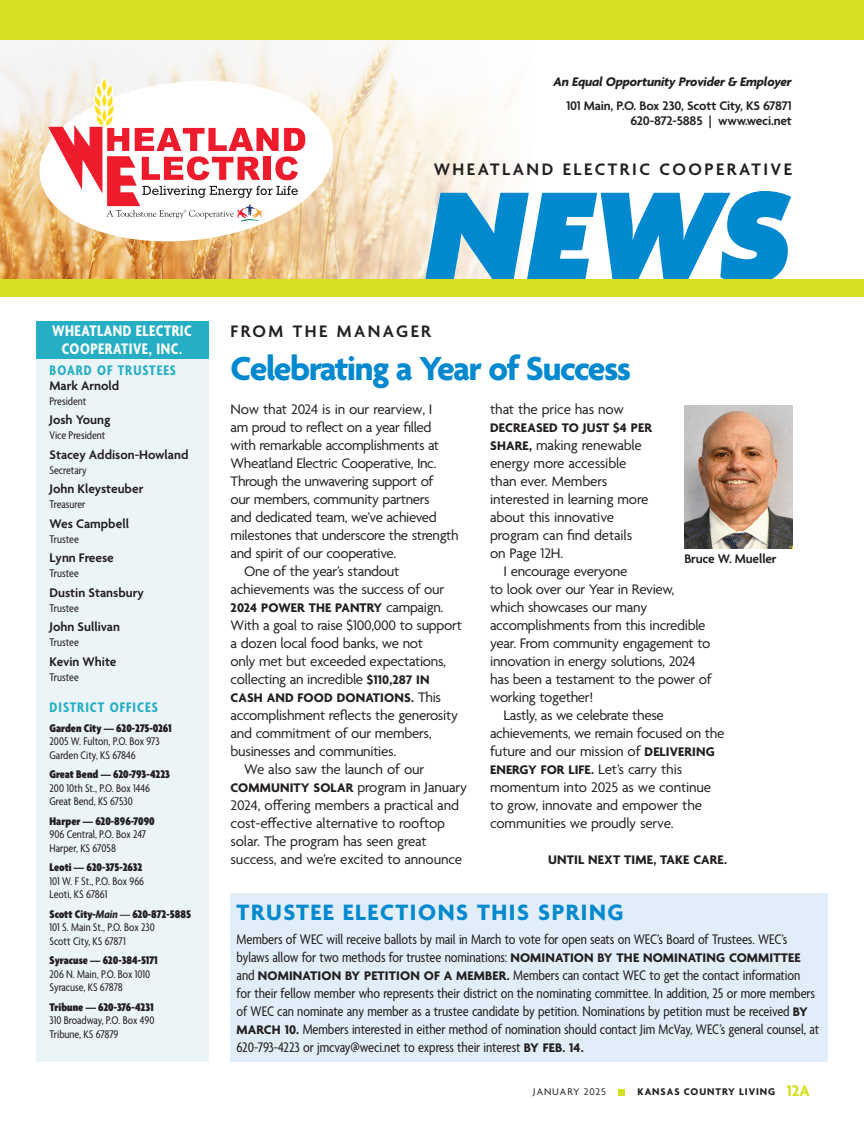
<style>
.page{position:relative;width:864px;height:1134px;background:#fff}
.page>*{position:absolute;margin:0;border:0;box-sizing:border-box;transform-origin:0 0}
.NEWS_header{font:italic 900 141.15px "Agenda";color:#0089cf}
.Co-op_Headline{font:700 36px "Agenda";letter-spacing:-.035em;color:#0089cf}
.Co-op_Box_Headline{font:700 24px "Agenda";letter-spacing:.065em;color:#0089cf}
.Co-op_Column_Name{font:600 18px "Agenda";letter-spacing:.14em;color:#231f20}
.A_Sidebar_Header{font:700 condensed 16.5px/18px "Agenda";letter-spacing:.03em;color:#fff;text-align:center}
.Co-op_Text__no_hyphens{font:15px/18px "Agenda";letter-spacing:-.02em;color:#231f20}
.Co-op_Box_Text_no_indent{font:condensed 15px/18px "Agenda";letter-spacing:-.005em;color:#231f20}
.Co-op_Text_no_indent{font:15px/18px "Agenda";letter-spacing:-.025em;color:#231f20}
.A_Sidebar_Subhead{font:700 condensed 15px "Agenda";letter-spacing:.07em;color:#26afc4}
.Co-op_Text__no_hyphens-2{font:700 13.5px "Agenda";letter-spacing:.01em;color:#231f20}
.A_Sidebar_Names_List{font:600 13.5px "Agenda";color:#231f20}
.Caption{font:600 13.5px "Agenda";letter-spacing:-.015em;color:#231f20}
.Caption-2{font:italic 700 13.5px "Agenda";letter-spacing:-.015em;color:#231f20}
.A_Sidebar_Names_List-2{font:condensed 12px/13.5px "Agenda";color:#231f20}
.t1{font:700 10.5px "Agenda";letter-spacing:.09em;color:#231f20}
.t2{font:10.5px "Agenda";letter-spacing:.09em;color:#231f20}
.s1{font-weight:900}
.s2{font-weight:700;font-style:italic}
.s3{font-weight:400;font-size:15px}
.s4{font-weight:700;font-size:13.5px}
.s5{font-weight:700;font-stretch:normal;font-size:13.5px}
.s6{font-size:16.5px;color:#d6df21}
</style>
<div class="page">
<img style="left:0;top:40px;width:520px;height:239px">
<div style="left:36px;top:324px;width:172px;height:738px;background:#ebf4f7"></div>
<div style="left:36px;top:321px;width:172px;height:37px;background:#26afc4"></div>
<div style="left:0;top:279px;width:864px;height:18px;background:#d6df21"></div>
<img style="left:684px;top:405px;width:108px;height:144px">
<svg style="left:37px;top:74px;width:300px;height:174px"></svg>
<svg style="left:48px;top:79px;width:257px;height:143px"></svg>
<div style="left:231px;top:893px;width:597px;height:169px;background:#e1edf8"></div>
<div style="left:618px;top:1089px;width:7px;height:6px;background:#d6df21"></div>
<div style="left:0;top:0;width:864px;height:40px;background:#d6df21"></div>
<p class="A_Sidebar_Header" style="left:52px;top:323px;width:141px">WHEATLAND ELECTRIC<br>COOPERATIVE, INC.</p>
<p class="A_Sidebar_Subhead" style="left:50px;top:362px;width:128px">BOARD OF TRUSTEES</p>
<p class="A_Sidebar_Names_List" style="left:50px;top:378px;width:71px">Mark Arnold</p>
<p class="A_Sidebar_Names_List-2" style="left:50px;top:395px;width:38px">President</p>
<p class="A_Sidebar_Names_List" style="left:50px;top:413px;width:62px">Josh Young</p>
<p class="A_Sidebar_Names_List-2" style="left:50px;top:429px;width:57px">Vice President</p>
<p class="A_Sidebar_Names_List" style="left:50px;top:447px;width:140px">Stacey Addison-Howland</p>
<p class="A_Sidebar_Names_List-2" style="left:50px;top:464px;width:39px">Secretary</p>
<p class="A_Sidebar_Names_List" style="left:50px;top:482px;width:95px">John Kleysteuber</p>
<p class="A_Sidebar_Names_List-2" style="left:50px;top:498px;width:38px">Treasurer</p>
<p class="A_Sidebar_Names_List" style="left:50px;top:516px;width:81px">Wes Campbell</p>
<p class="A_Sidebar_Names_List-2" style="left:50px;top:533px;width:31px">Trustee</p>
<p class="A_Sidebar_Names_List" style="left:50px;top:551px;width:66px">Lynn Freese</p>
<p class="A_Sidebar_Names_List-2" style="left:50px;top:567px;width:31px">Trustee</p>
<p class="A_Sidebar_Names_List" style="left:50px;top:585px;width:96px">Dustin Stansbury</p>
<p class="A_Sidebar_Names_List-2" style="left:50px;top:602px;width:31px">Trustee</p>
<p class="A_Sidebar_Names_List" style="left:50px;top:620px;width:72px">John Sullivan</p>
<p class="A_Sidebar_Names_List-2" style="left:50px;top:636px;width:31px">Trustee</p>
<p class="A_Sidebar_Names_List" style="left:50px;top:654px;width:69px">Kevin White</p>
<p class="A_Sidebar_Names_List-2" style="left:50px;top:671px;width:31px">Trustee</p>
<p class="A_Sidebar_Subhead" style="left:50px;top:699px;width:110px">DISTRICT OFFICES</p>
<p class="A_Sidebar_Names_List-2" style="left:50px;top:722px;width:124px"><span class="s1">Garden City — 620-275-0261<br></span>2005 W. Fulton, P.O. Box 973<br>Garden City, KS 67846</p>
<p class="A_Sidebar_Names_List-2" style="left:50px;top:768px;width:122px"><span class="s1">Great Bend — 620-793-4223<br></span>200 10th St., P.O. Box 1446<br>Great Bend, KS 67530</p>
<p class="A_Sidebar_Names_List-2" style="left:50px;top:815px;width:107px"><span class="s1">Harper — 620-896-7090<br></span>906 Central, P.O. Box 247<br>Harper, KS 67058</p>
<p class="A_Sidebar_Names_List-2" style="left:50px;top:861px;width:96px"><span class="s1">Leoti — 620-375-2632<br></span>101 W. F St., P.O. Box 966<br>Leoti, KS 67861</p>
<p class="A_Sidebar_Names_List-2" style="left:50px;top:908px;width:143px"><span class="s1">Scott City-</span><span class="s2">Main —</span> <span class="s1">620-872-5885<br></span>101 S. Main St., P.O. Box 230<br>Scott City, KS 67871</p>
<p class="A_Sidebar_Names_List-2" style="left:50px;top:954px;width:110px"><span class="s1">Syracuse — 620-384-5171<br></span>206 N. Main, P.O. Box 1010<br>Syracuse, KS 67878</p>
<p class="A_Sidebar_Names_List-2" style="left:50px;top:1001px;width:106px;text-align:justify"><span class="s1">Tribune — 620-376-4231<br></span>310 Broadway, P.O. Box 490<br>Tribune, KS 67879</p>
<p class="Caption-2" style="left:554px;top:75px;width:240px">An Equal Opportunity Provider &amp; Employer</p>
<p class="Caption" style="left:566px;top:99px;width:227px">101 Main, P.O. Box 230, Scott City, KS 67871</p>
<p class="Caption" style="left:631px;top:114px;width:163px">620-872-5885 | www.weci.net</p>
<p class="Co-op_Column_Name" style="left:434px;top:159px;width:360px">WHEATLAND ELECTRIC COOPERATIVE</p>
<p class="NEWS_header" style="left:426px;top:162px;width:368px">NEWS</p>
<p class="Co-op_Column_Name" style="left:231px;top:321px;width:202px">FROM THE MANAGER</p>
<p class="Co-op_Headline" style="left:231px;top:349px;width:402px">Celebrating a Year of Success</p>
<p class="Co-op_Text_no_indent" style="left:231px;top:401px;width:230px">Now that 2024 is in our rearview, I<br>am proud to reflect on a year filled with remarkable accomplishments at Wheatland Electric Cooperative, Inc.<br>Through the unwavering support of<br>our members, community partners<br>and dedicated team, we’ve achieved milestones that underscore the strength and spirit of our cooperative.</p>
<p class="Co-op_Text__no_hyphens" style="left:231px;top:563px;width:215px;text-indent:14px">One of the year’s standout achievements was the success of our</p>
<p class="Co-op_Text__no_hyphens-2" style="left:231px;top:600px;width:214px">2024 POWER THE PANTRY <span class="s3">campaign.</span></p>
<p class="Co-op_Text__no_hyphens" style="left:231px;top:617px;width:233px">With a goal to raise $100,000 to support a dozen local food banks, we not<br>only met but exceeded expectations, collecting an incredible <span class="s4">$110,287 IN</span></p>
<p class="Co-op_Text__no_hyphens-2" style="left:231px;top:690px;width:212px">CASH AND FOOD DONATIONS. <span class="s3">This</span></p>
<p class="Co-op_Text__no_hyphens" style="left:231px;top:707px;width:229px">accomplishment reflects the generosity and commitment of our members, businesses and communities.</p>
<p class="Co-op_Text__no_hyphens" style="left:231px;top:761px;width:238px;text-indent:14px">We also saw the launch of our <span class="s4">COMMUNITY SOLAR</span> program in January 2024, offering members a practical and cost-effective alternative to rooftop solar. The program has seen great success, and we’re excited to announce</p>
<p class="Co-op_Text__no_hyphens" style="left:490px;top:401px;width:135px">that the price has now</p>
<p class="Co-op_Text__no_hyphens-2" style="left:490px;top:420px;width:163px">DECREASED TO JUST $4 PER</p>
<p class="Co-op_Text__no_hyphens" style="left:490px;top:437px;width:160px"><span class="s4">SHARE,</span> making renewable energy more accessible than ever. Members interested in learning more about this innovative program can find details on Page 12H.</p>
<p class="Co-op_Text__no_hyphens" style="left:490px;top:563px;width:223px;text-indent:14px">I encourage everyone<br>to look over our Year in Review, which showcases our many accomplishments from this incredible year. From community engagement to innovation in energy solutions, 2024 has been a testament to the power of working together!</p>
<p class="Co-op_Text__no_hyphens" style="left:490px;top:707px;width:236px;text-indent:14px">Lastly, as we celebrate these achievements, we remain focused on the future and our mission of <span class="s4">DELIVERING</span></p>
<p class="Co-op_Text__no_hyphens-2" style="left:490px;top:762px;width:194px">ENERGY FOR LIFE. <span class="s3">Let’s carry this</span></p>
<p class="Co-op_Text__no_hyphens" style="left:490px;top:779px;width:223px">momentum into 2025 as we continue to grow, innovate and empower the communities we proudly serve.</p>
<p class="Co-op_Text__no_hyphens-2" style="left:548px;top:852px;width:180px">UNTIL NEXT TIME, TAKE CARE.</p>
<p class="Caption" style="left:684px;top:552px;width:94px">Bruce W. Mueller</p>
<p class="Co-op_Box_Headline" style="left:237px;top:900px;width:388px">TRUSTEE ELECTIONS THIS SPRING</p>
<p class="Co-op_Box_Text_no_indent" style="left:237px;top:931px;width:584px">Members of WEC will receive ballots by mail in March to vote for open seats on WEC’s Board of Trustees. WEC’s bylaws allow for two methods for trustee nominations: <span class="s5">NOMINATION BY THE NOMINATING COMMITTEE </span>and <span class="s5">NOMINATION BY PETITION OF A MEMBER.</span> Members can contact WEC to get the contact information<br>for their fellow member who represents their district on the nominating committee. In addition, 25 or more members of WEC can nominate any member as a trustee candidate by petition. Nominations by petition must be received <span class="s5">BY MARCH 10.</span> Members interested in either method of nomination should contact Jim McVay, WEC’s general counsel, at 620-793-4223 or jmcvay@weci.net to express their interest <span class="s5">BY FEB. 14.</span></p>
<p class="t2" style="left:533px;top:1086px;width:74px">JANUARY 2025</p>
<p class="t1" style="left:638px;top:1086px;width:174px">KANSAS COUNTRY LIVING <span class="s6">12A</span></p>
</div>
